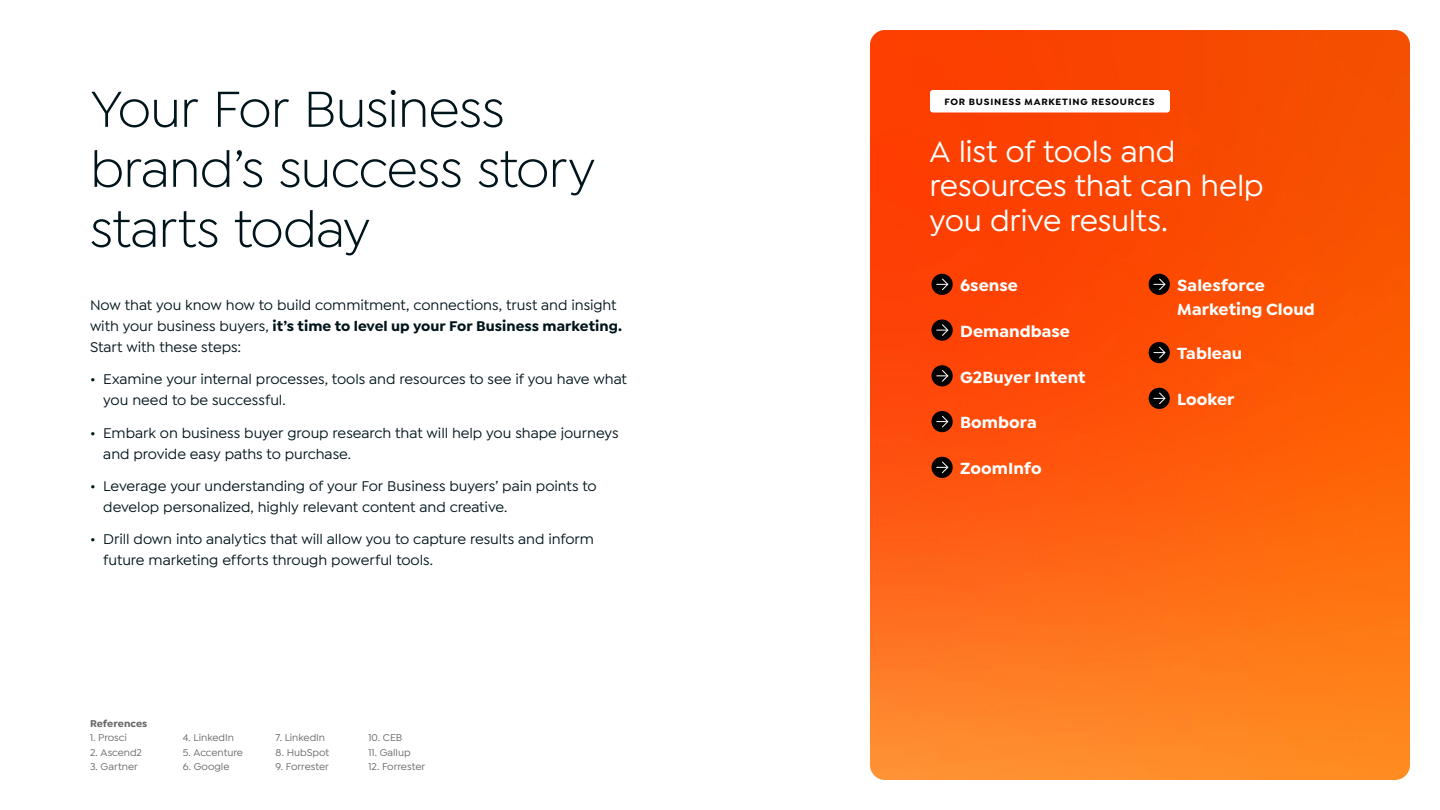
<style>
.page{position:relative;width:1440px;height:810px;background:#fff}
.page>*{position:absolute;margin:0;border:0;box-sizing:border-box;transform-origin:0 0}
.t1{font:54px/60px "Isidora Sans";letter-spacing:-.02em;color:#00141c}
.t2{font:500 31.5px/34.5px "Isidora Sans";letter-spacing:-.01em;color:#fff}
.t3{font:700 17.25px/24px "Isidora Sans";color:#fff}
.t4{font:500 15px/21px "Isidora Sans";letter-spacing:-.005em;color:#00141c}
.t5{font:500 10.5px "Isidora Sans";letter-spacing:-.005em;color:#666}
.t6{font:700 10.5px "Isidora Sans";color:#666}
.t7{font:700 9.75px "Isidora Sans";letter-spacing:.08em;color:#000}
.s1{font-weight:700}
</style>
<div class="page">
<img style="left:870px;top:30px;width:540px;height:750px">
<div style="left:931px;top:274px;width:22px;height:21px;background:#000;border-radius:50%"></div>
<svg style="left:937px;top:278px;width:12px;height:13px"></svg>
<div style="left:931px;top:320px;width:22px;height:21px;background:#000;border-radius:50%"></div>
<svg style="left:937px;top:324px;width:12px;height:12px"></svg>
<div style="left:931px;top:365px;width:22px;height:21px;background:#000;border-radius:50%"></div>
<svg style="left:937px;top:370px;width:12px;height:12px"></svg>
<div style="left:931px;top:411px;width:22px;height:21px;background:#000;border-radius:50%"></div>
<svg style="left:937px;top:415px;width:12px;height:13px"></svg>
<div style="left:931px;top:457px;width:22px;height:21px;background:#000;border-radius:50%"></div>
<svg style="left:937px;top:461px;width:12px;height:13px"></svg>
<div style="left:1149px;top:274px;width:21px;height:21px;background:#000;border-radius:50%"></div>
<svg style="left:1154px;top:278px;width:12px;height:13px"></svg>
<div style="left:1149px;top:342px;width:21px;height:21px;background:#000;border-radius:50%"></div>
<svg style="left:1154px;top:346px;width:12px;height:13px"></svg>
<div style="left:1149px;top:388px;width:21px;height:21px;background:#000;border-radius:50%"></div>
<svg style="left:1154px;top:392px;width:12px;height:13px"></svg>
<div style="left:930px;top:90px;width:240px;height:22px;background:#fff;border-radius:3px"></div>
<h1 class="t1" style="left:90px;top:79px;width:507px">Your For Business brand’s success story starts today</h1>
<p class="t4" style="left:90px;top:295px;width:534px">Now that you know how to build commitment, connections, trust and insight with your business buyers, <span class="s1">it’s time to level up your For Business marketing.<br></span>Start with these steps:</p>
<p class="t4" style="left:103px;top:369px;width:525px;text-indent:-13px">• Examine your internal processes, tools and resources to see if you have what you need to be successful.</p>
<p class="t4" style="left:103px;top:422px;width:517px;text-indent:-13px">• Embark on business buyer group research that will help you shape journeys and provide easy paths to purchase.</p>
<p class="t4" style="left:103px;top:476px;width:495px;text-indent:-13px">• Leverage your understanding of your For Business buyers’ pain points to develop personalized, highly relevant content and creative.</p>
<p class="t4" style="left:103px;top:529px;width:492px;text-indent:-13px">• Drill down into analytics that will allow you to capture results and inform future marketing efforts through powerful tools.</p>
<p class="t6" style="left:90px;top:717px;width:59px">References</p>
<p class="t5" style="left:90px;top:732px;width:38px">1. Prosci</p>
<p class="t5" style="left:90px;top:746px;width:54px">2. Ascend2</p>
<p class="t5" style="left:90px;top:761px;width:49px">3. Gartner</p>
<p class="t5" style="left:183px;top:732px;width:53px">4. LinkedIn</p>
<p class="t5" style="left:183px;top:746px;width:62px">5. Accenture</p>
<p class="t5" style="left:183px;top:761px;width:48px">6. Google</p>
<p class="t5" style="left:276px;top:732px;width:51px">7. LinkedIn</p>
<p class="t5" style="left:276px;top:746px;width:55px">8. HubSpot</p>
<p class="t5" style="left:276px;top:761px;width:55px">9. Forrester</p>
<p class="t5" style="left:368px;top:732px;width:35px">10. CEB</p>
<p class="t5" style="left:368px;top:746px;width:44px">11. Gallup</p>
<p class="t5" style="left:368px;top:761px;width:58px">12. Forrester</p>
<p class="t7" style="left:945px;top:95px;width:212px">FOR BUSINESS MARKETING RESOURCES</p>
<h2 class="t2" style="left:930px;top:134px;width:336px">A list of tools and resources that can help you drive results.</h2>
<p class="t3" style="left:960px;top:273px;width:59px">6sense</p>
<p class="t3" style="left:960px;top:319px;width:111px">Demandbase</p>
<p class="t3" style="left:960px;top:365px;width:127px">G2Buyer Intent</p>
<p class="t3" style="left:960px;top:411px;width:78px">Bombora</p>
<p class="t3" style="left:960px;top:456px;width:83px">ZoomInfo</p>
<p class="t3" style="left:1177px;top:273px;width:139px">Salesforce<br>Marketing Cloud</p>
<p class="t3" style="left:1177px;top:342px;width:66px">Tableau</p>
<p class="t3" style="left:1177px;top:387px;width:59px">Looker</p>
</div>
